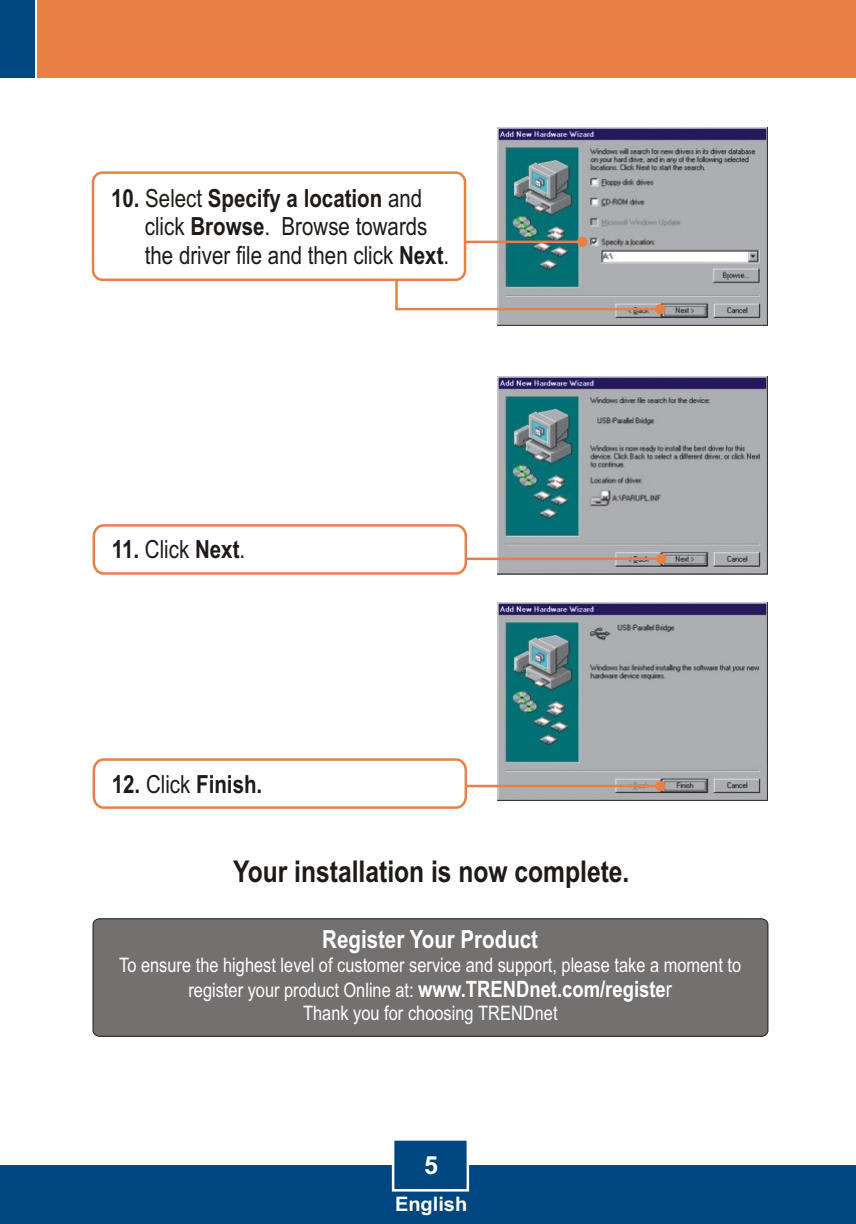
<style>
.page{position:relative;width:856px;height:1224px;background:#fff}
.page>*{position:absolute;margin:0;border:0;box-sizing:border-box;transform-origin:0 0}
.t1{font:700 30px "Arial Narrow";color:#1f1a17}
.t2{font:25px/28.5px "Arial Narrow";color:#1f1a17}
.t3{font:700 25px "Arial Narrow";color:#1f1a17}
.t4{font:700 25px "Arial Narrow";color:#fff}
.t5{font:700 25px "Arial";color:#fff}
.t6{font:20px/25.2px "Arial Narrow";color:#fff;text-align:center}
.t7{font:700 20px "Arial";color:#fff}
.s1{font-weight:700}
.s2{font-weight:400}
.s3{font-weight:700;font-size:22.5px}
.s4{font-size:22.5px}
</style>
<div class="page">
<img style="left:498px;top:603px;width:270px;height:197px">
<img style="left:498px;top:376px;width:270px;height:199px">
<img style="left:498px;top:127px;width:270px;height:198px">
<div style="left:93px;top:918px;width:675px;height:118px;background:#737070;border:1px solid #1f1a17;border-radius:6px"></div>
<svg style="left:466px;top:237px;width:121px;height:10px"></svg>
<svg style="left:395px;top:254px;width:270px;height:60px"></svg>
<div style="left:92px;top:171px;width:374px;height:110px;background:#fff;border:3px solid #e88045;border-radius:9px"></div>
<svg style="left:92px;top:523px;width:574px;height:52px"></svg>
<svg style="left:92px;top:757px;width:573px;height:52px"></svg>
<div style="left:0;top:1165px;width:856px;height:58px;background:#004780"></div>
<div style="left:37px;top:0;width:819px;height:78px;background:#e88045"></div>
<div style="left:0;top:0;width:35px;height:78px;background:#004780"></div>
<svg style="left:391px;top:1140px;width:79px;height:52px"></svg>
<p class="t2" style="left:145px;top:186px;width:306px;text-indent:-34px"><span class="s1">10.</span> Select <span class="s1">Specify a location</span> and click <span class="s1">Browse</span>. Browse towards the driver file and then click <span class="s1">Next</span>.</p>
<p class="t3" style="left:112px;top:540px;width:135px">11. <span class="s2">Click</span> Next<span class="s2">.</span></p>
<p class="t3" style="left:112px;top:774px;width:152px">12. <span class="s2">Click</span> Finish.</p>
<h1 class="t1" style="left:233px;top:860px;width:398px">Your installation is now complete.</h1>
<p class="t4" style="left:322px;top:930px;width:217px">Register Your Product</p>
<p class="t6" style="left:119px;top:954px;width:623px">To ensure the highest level of customer service and support, please take a moment to register your product Online at: <span class="s3">www.TRENDnet.com/registe</span><span class="s4">r</span></p>
<p class="t6" style="left:303px;top:1002px;width:256px">Thank you for choosing TRENDnet</p>
<p class="t5" style="left:424px;top:1155px;width:15px">5</p>
<p class="t7" style="left:395px;top:1196px;width:74px">English</p>
</div>
